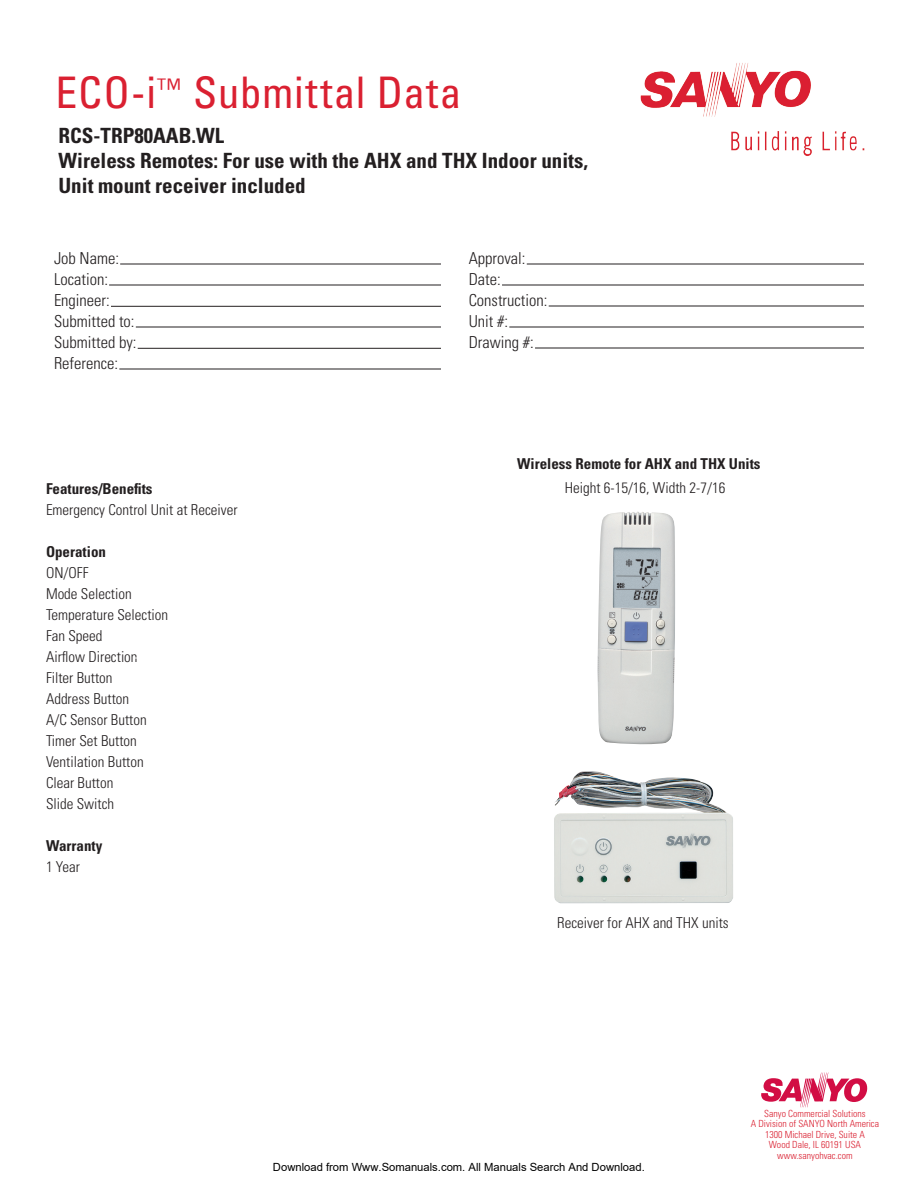
<style>
.page{position:relative;width:918px;height:1188px;background:#fff}
.page>*{position:absolute;margin:0;border:0;box-sizing:border-box;transform-origin:0 0}
.t1{font:condensed 43.5px "Univers";letter-spacing:.02em;color:#da2031}
.t2{font:700 condensed 21px "Univers";color:#231f20}
.t3{font:300 condensed 16.5px "Univers";color:#231f20}
.t4{font:300 condensed 15px "Univers";color:#231f20}
.t5{font:700 condensed 15px "Univers";color:#231f20}
.t6{font:11.25px "Arial";color:#000}
.t7{font:300 condensed 9.9px/10.4px "Univers";color:#da2031;text-align:center}
</style>
<div class="page">
<img style="left:640px;top:63px;width:225px;height:93px">
<hr style="left:120px;top:264px;width:321px;height:1px;background:#231f20">
<hr style="left:109px;top:285px;width:332px;height:1px;background:#231f20">
<hr style="left:111px;top:306px;width:330px;height:1px;background:#231f20">
<hr style="left:136px;top:327px;width:305px;height:1px;background:#231f20">
<hr style="left:138px;top:348px;width:303px;height:1px;background:#231f20">
<hr style="left:119px;top:369px;width:322px;height:1px;background:#231f20">
<hr style="left:527px;top:264px;width:337px;height:1px;background:#231f20">
<hr style="left:502px;top:285px;width:362px;height:1px;background:#231f20">
<hr style="left:549px;top:306px;width:315px;height:1px;background:#231f20">
<hr style="left:509px;top:327px;width:355px;height:1px;background:#231f20">
<hr style="left:535px;top:348px;width:329px;height:1px;background:#231f20">
<svg style="left:761px;top:1072px;width:107px;height:35px"></svg>
<img style="left:597px;top:512px;width:78px;height:233px">
<img style="left:554px;top:771px;width:179px;height:132px">
<p class="t1" style="left:56px;top:65px;width:408px">ECO-i<sup>™</sup> Submittal Data</p>
<p class="t2" style="left:58px;top:122px;width:167px">RCS-TRP80AAB.WL</p>
<p class="t2" style="left:58px;top:148px;width:531px">Wireless Remotes: For use with the AHX and THX Indoor units,</p>
<p class="t2" style="left:58px;top:173px;width:249px">Unit mount receiver included</p>
<p class="t3" style="left:54px;top:248px;width:67px">Job Name:</p>
<p class="t3" style="left:54px;top:269px;width:56px">Location:</p>
<p class="t3" style="left:54px;top:290px;width:57px">Engineer:</p>
<p class="t3" style="left:54px;top:311px;width:82px">Submitted to:</p>
<p class="t3" style="left:54px;top:332px;width:84px">Submitted by:</p>
<p class="t3" style="left:54px;top:353px;width:66px">Reference:</p>
<p class="t5" style="left:46px;top:480px;width:108px">Features/Benefits</p>
<p class="t4" style="left:46px;top:501px;width:193px">Emergency Control Unit at Receiver</p>
<p class="t5" style="left:46px;top:543px;width:62px">Operation</p>
<p class="t4" style="left:46px;top:564px;width:44px">ON/OFF</p>
<p class="t4" style="left:46px;top:585px;width:87px">Mode Selection</p>
<p class="t4" style="left:46px;top:606px;width:124px">Temperature Selection</p>
<p class="t4" style="left:46px;top:627px;width:58px">Fan Speed</p>
<p class="t4" style="left:46px;top:648px;width:93px">Airflow Direction</p>
<p class="t4" style="left:46px;top:669px;width:68px">Filter Button</p>
<p class="t4" style="left:46px;top:690px;width:85px">Address Button</p>
<p class="t4" style="left:46px;top:711px;width:102px">A/C Sensor Button</p>
<p class="t4" style="left:46px;top:732px;width:92px">Timer Set Button</p>
<p class="t4" style="left:46px;top:753px;width:99px">Ventilation Button</p>
<p class="t4" style="left:46px;top:774px;width:69px">Clear Button</p>
<p class="t4" style="left:46px;top:795px;width:70px">Slide Switch</p>
<p class="t5" style="left:46px;top:837px;width:58px">Warranty</p>
<p class="t4" style="left:46px;top:858px;width:36px">1 Year</p>
<p class="t3" style="left:469px;top:248px;width:58px">Approval:</p>
<p class="t3" style="left:469px;top:269px;width:34px">Date:</p>
<p class="t3" style="left:469px;top:290px;width:80px">Construction:</p>
<p class="t3" style="left:469px;top:311px;width:41px">Unit #:</p>
<p class="t3" style="left:469px;top:332px;width:67px">Drawing #:</p>
<p class="t5" style="left:517px;top:454px;width:245px">Wireless Remote for AHX and THX Units</p>
<p class="t4" style="left:565px;top:479px;width:162px">Height 6-15/16, Width 2-7/16</p>
<p class="t4" style="left:557px;top:914px;width:173px">Receiver for AHX and THX units</p>
<p class="t6" style="left:273px;top:1160px;width:373px">Download from Www.Somanuals.com. All Manuals Search And Download.</p>
<p class="t7" style="left:764px;top:1108px;width:103px">Sanyo Commercial Solutions</p>
<p class="t7" style="left:751px;top:1119px;width:130px">A Division of SANYO North America</p>
<p class="t7" style="left:765px;top:1129px;width:101px">1300 Michael Drive, Suite A<br>Wood Dale, IL 60191 USA</p>
<p class="t7" style="left:777px;top:1150px;width:77px">www.sanyohvac.com</p>
</div>
